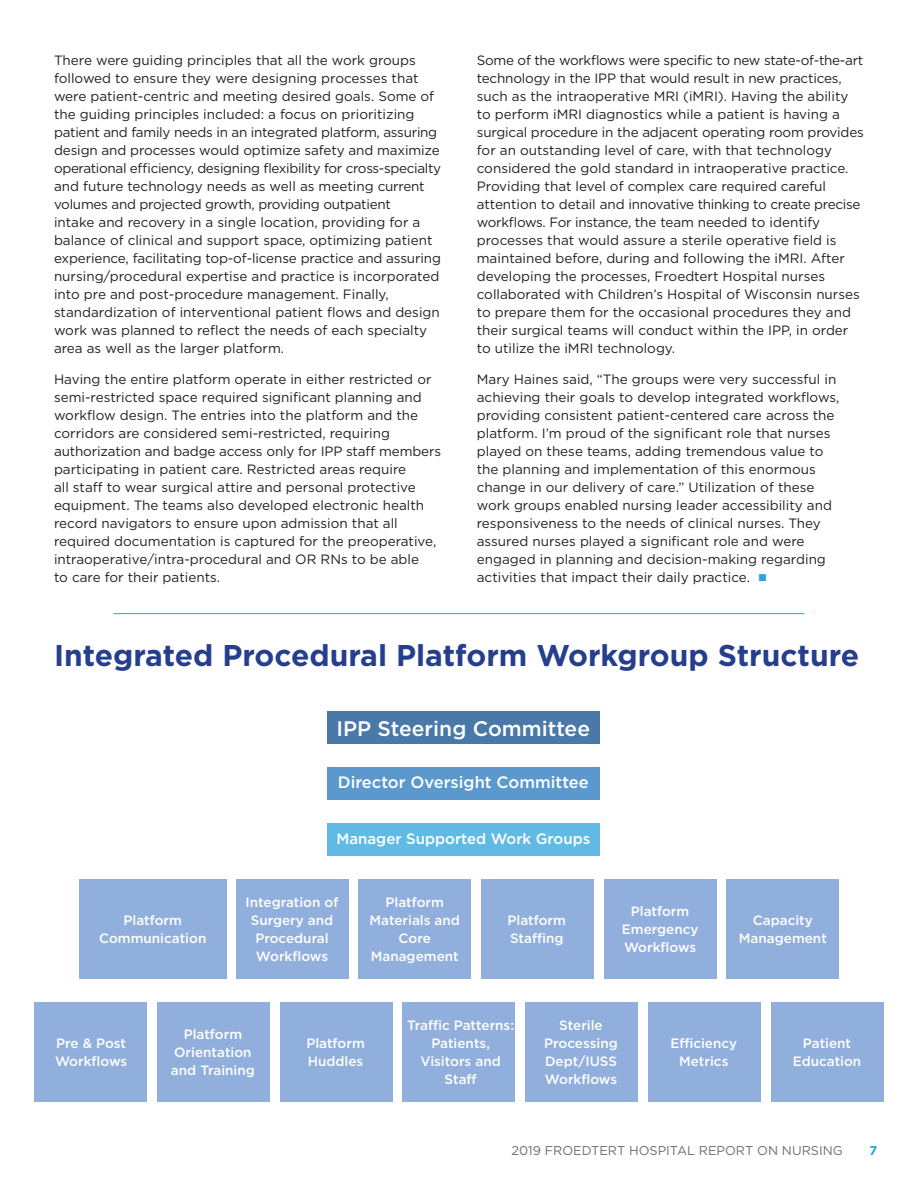
<style>
.page{position:relative;width:918px;height:1188px;background:#fff}
.page>*{position:absolute;margin:0;border:0;box-sizing:border-box;transform-origin:0 0}
.Body_Copy{font:700 30px "Gotham";color:#253f8e}
.t1{font:500 21px "Gotham";color:#fff}
.t2{font:500 16.5px "Gotham";color:#fff}
.t3{font:500 15px "Gotham";color:#fff}
.Body_Copy-2{font:13.5px/18px "Gotham";color:#231f20}
.t4{font:500 13.5px/18px "Gotham";color:#fff;text-align:center}
.t5{font:12.75px "Gotham";color:#6c6d70}
.t6{font:700 12.75px "Gotham";color:#28a5de}
.s1{color:#28a5de}
</style>
<div class="page">
<hr style="left:113px;top:613px;width:692px;height:1px;background:#28a5de">
<div style="left:35px;top:1002px;width:112px;height:100px;background:#91afdc"></div>
<div style="left:158px;top:1002px;width:112px;height:100px;background:#91afdc"></div>
<div style="left:280px;top:1002px;width:112px;height:100px;background:#91afdc"></div>
<div style="left:403px;top:1002px;width:112px;height:100px;background:#91afdc"></div>
<div style="left:648px;top:1002px;width:112px;height:100px;background:#91afdc"></div>
<div style="left:526px;top:1002px;width:112px;height:100px;background:#91afdc"></div>
<div style="left:771px;top:1002px;width:112px;height:100px;background:#91afdc"></div>
<div style="left:327px;top:712px;width:272px;height:32px;background:#4978a9"></div>
<div style="left:327px;top:768px;width:272px;height:32px;background:#5a98cd"></div>
<div style="left:327px;top:823px;width:272px;height:33px;background:#60bae3"></div>
<div style="left:79px;top:879px;width:147px;height:99px;background:#91afdc"></div>
<div style="left:236px;top:879px;width:112px;height:99px;background:#91afdc"></div>
<div style="left:359px;top:879px;width:112px;height:99px;background:#91afdc"></div>
<div style="left:481px;top:879px;width:112px;height:99px;background:#91afdc"></div>
<div style="left:604px;top:879px;width:112px;height:99px;background:#91afdc"></div>
<div style="left:727px;top:879px;width:112px;height:99px;background:#91afdc"></div>
<p class="Body_Copy-2" style="left:54px;top:51px;width:389px">There were guiding principles that all the work groups followed to ensure they were designing processes that were patient-centric and meeting desired goals. Some of the guiding principles included: a focus on prioritizing patient and family needs in an integrated platform, assuring design and processes would optimize safety and maximize operational efficiency, designing flexibility for cross-specialty and future technology needs as well as meeting current volumes and projected growth, providing outpatient<br>intake and recovery in a single location, providing for a balance of clinical and support space, optimizing patient experience, facilitating top-of-license practice and assuring nursing/procedural expertise and practice is incorporated into pre and post-procedure management. Finally, standardization of interventional patient flows and design work was planned to reflect the needs of each specialty area as well as the larger platform.</p>
<p class="Body_Copy-2" style="left:54px;top:370px;width:389px">Having the entire platform operate in either restricted or semi-restricted space required significant planning and workflow design. The entries into the platform and the corridors are considered semi-restricted, requiring authorization and badge access only for IPP staff members participating in patient care. Restricted areas require<br>all staff to wear surgical attire and personal protective equipment. The teams also developed electronic health record navigators to ensure upon admission that all required documentation is captured for the preoperative, intraoperative/intra-procedural and OR RNs to be able<br>to care for their patients.</p>
<p class="Body_Copy-2" style="left:477px;top:51px;width:389px">Some of the workflows were specific to new state-of-the-art technology in the IPP that would result in new practices, such as the intraoperative MRI (iMRI). Having the ability to perform iMRI diagnostics while a patient is having a surgical procedure in the adjacent operating room provides for an outstanding level of care, with that technology considered the gold standard in intraoperative practice.<br>Providing that level of complex care required careful attention to detail and innovative thinking to create precise workflows. For instance, the team needed to identify processes that would assure a sterile operative field is maintained before, during and following the iMRI. After developing the processes, Froedtert Hospital nurses collaborated with Children’s Hospital of Wisconsin nurses to prepare them for the occasional procedures they and their surgical teams will conduct within the IPP, in order to utilize the iMRI technology.</p>
<p class="Body_Copy-2" style="left:477px;top:370px;width:364px">Mary Haines said, “The groups were very successful in achieving their goals to develop integrated workflows, providing consistent patient-centered care across the platform. I’m proud of the significant role that nurses played on these teams, adding tremendous value to the planning and implementation of this enormous change in our delivery of care.” Utilization of these work groups enabled nursing leader accessibility and responsiveness to the needs of clinical nurses. They assured nurses played a significant role and were engaged in planning and decision-making regarding activities that impact their daily practice. <span class="s1">■</span></p>
<p class="Body_Copy" style="left:54px;top:636px;width:807px">Integrated Procedural Platform Workgroup Structure</p>
<p class="t1" style="left:337px;top:715px;width:255px">IPP Steering Committee</p>
<p class="t2" style="left:338px;top:771px;width:252px">Director Oversight Committee</p>
<p class="t4" style="left:124px;top:911px;width:60px">Platform</p>
<p class="t4" style="left:99px;top:929px;width:109px">Communication</p>
<p class="t3" style="left:336px;top:829px;width:255px">Manager Supported Work Groups</p>
<p class="t4" style="left:246px;top:893px;width:94px">Integration of<br>Surgery and</p>
<p class="t4" style="left:255px;top:929px;width:75px;text-align:left">Procedural<br>Workflows</p>
<p class="t4" style="left:385px;top:893px;width:60px">Platform</p>
<p class="t4" style="left:370px;top:911px;width:92px">Materials and<br>Core<br>Management</p>
<p class="t4" style="left:508px;top:911px;width:60px">Platform</p>
<p class="t4" style="left:510px;top:929px;width:55px">Staffing</p>
<p class="t4" style="left:631px;top:902px;width:60px">Platform</p>
<p class="t4" style="left:622px;top:920px;width:78px;text-align:left">Emergency<br>Workflows</p>
<p class="t4" style="left:739px;top:911px;width:90px">Capacity<br>Management</p>
<p class="t4" style="left:56px;top:1034px;width:71px">Pre &amp; Post</p>
<p class="t4" style="left:55px;top:1052px;width:74px">Workflows</p>
<p class="t4" style="left:184px;top:1025px;width:60px">Platform</p>
<p class="t4" style="left:174px;top:1043px;width:79px">Orientation</p>
<p class="t4" style="left:171px;top:1061px;width:85px">and Training</p>
<p class="t4" style="left:306px;top:1034px;width:60px">Platform</p>
<p class="t4" style="left:308px;top:1052px;width:57px">Huddles</p>
<p class="t4" style="left:407px;top:1016px;width:108px">Traffic Patterns:</p>
<p class="t4" style="left:431px;top:1034px;width:60px">Patients,</p>
<p class="t4" style="left:421px;top:1052px;width:82px">Visitors and</p>
<p class="t4" style="left:445px;top:1070px;width:34px">Staff</p>
<p class="t4" style="left:559px;top:1016px;width:45px">Sterile</p>
<p class="t4" style="left:544px;top:1034px;width:75px;text-align:left">Processing<br>Dept/IUSS</p>
<p class="t4" style="left:545px;top:1070px;width:74px">Workflows</p>
<p class="t4" style="left:670px;top:1034px;width:68px">Efficiency</p>
<p class="t4" style="left:679px;top:1052px;width:51px">Metrics</p>
<p class="t4" style="left:793px;top:1034px;width:70px">Patient<br>Education</p>
<p class="t5" style="left:511px;top:1142px;width:333px">2019 FROEDTERT HOSPITAL REPORT ON NURSING</p>
<p class="t6" style="left:870px;top:1142px;width:9px">7</p>
</div>
